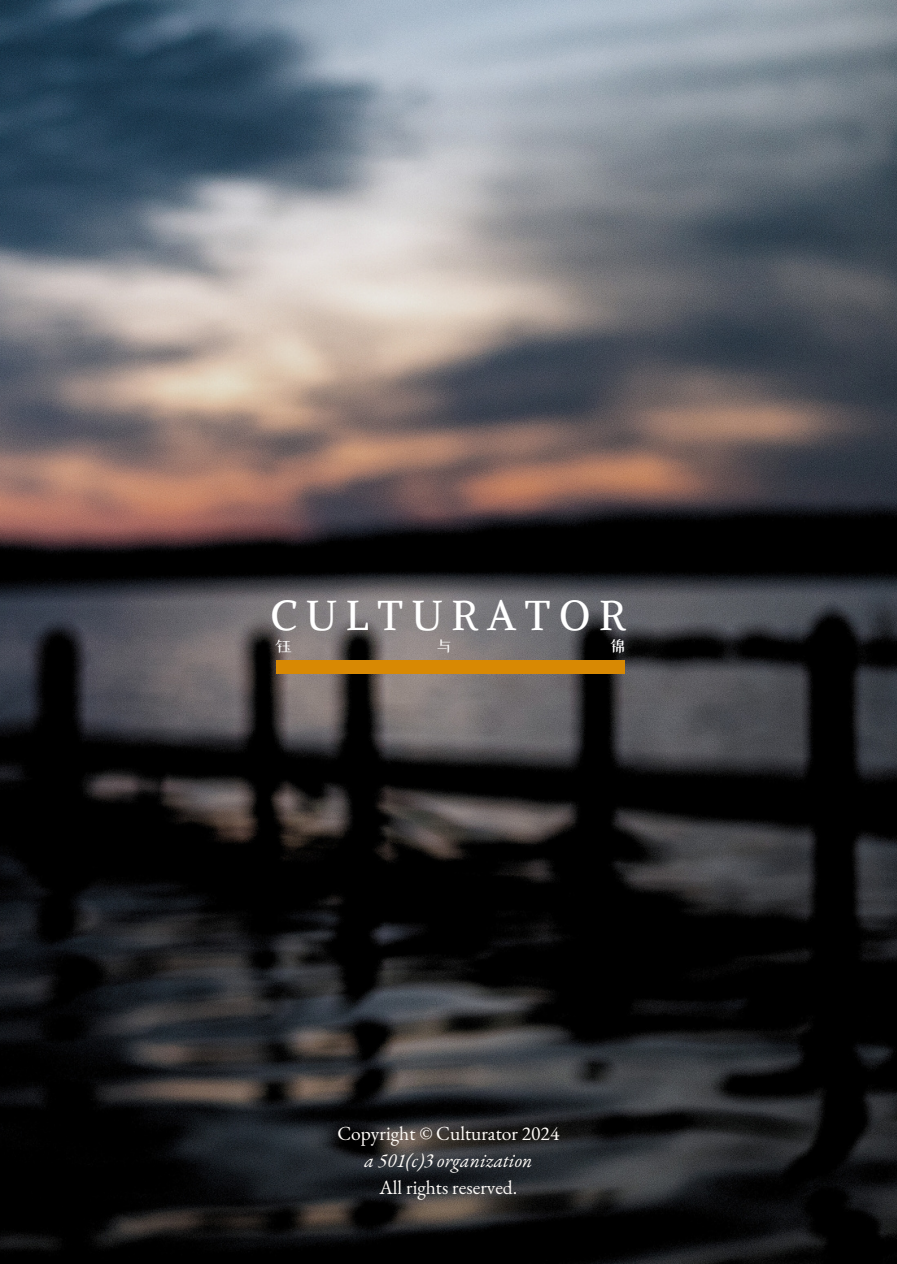
<style>
.page{position:relative;width:897px;height:1264px;background:#fff}
.page>*{position:absolute;margin:0;border:0;box-sizing:border-box;transform-origin:0 0}
.t1{font:41.55px "Alike";letter-spacing:.21em;color:#fff}
.t2{font:19.5px/27px "EB Garamond";color:#fffcf8;text-align:center}
.t3{font:16.5px "xiaowei";color:#fff}
.s1{font-style:italic}
</style>
<div class="page">
<img style="left:0;top:0;width:897px;height:1263px">
<div style="left:276px;top:660px;width:348px;height:14px;background:#d88903"></div>
<h1 class="t1" style="left:270px;top:589px;width:357px">CULTURATOR</h1>
<p class="t3" style="left:275px;top:638px;width:18px">钰</p>
<p class="t3" style="left:436px;top:638px;width:18px">与</p>
<p class="t3" style="left:609px;top:638px;width:18px">锦</p>
<h2 class="t2" style="left:337px;top:1119px;width:223px">Copyright © Culturator 2024 <span class="s1">a 501(c)3 organization<br></span>All rights reserved.</h2>
</div>
